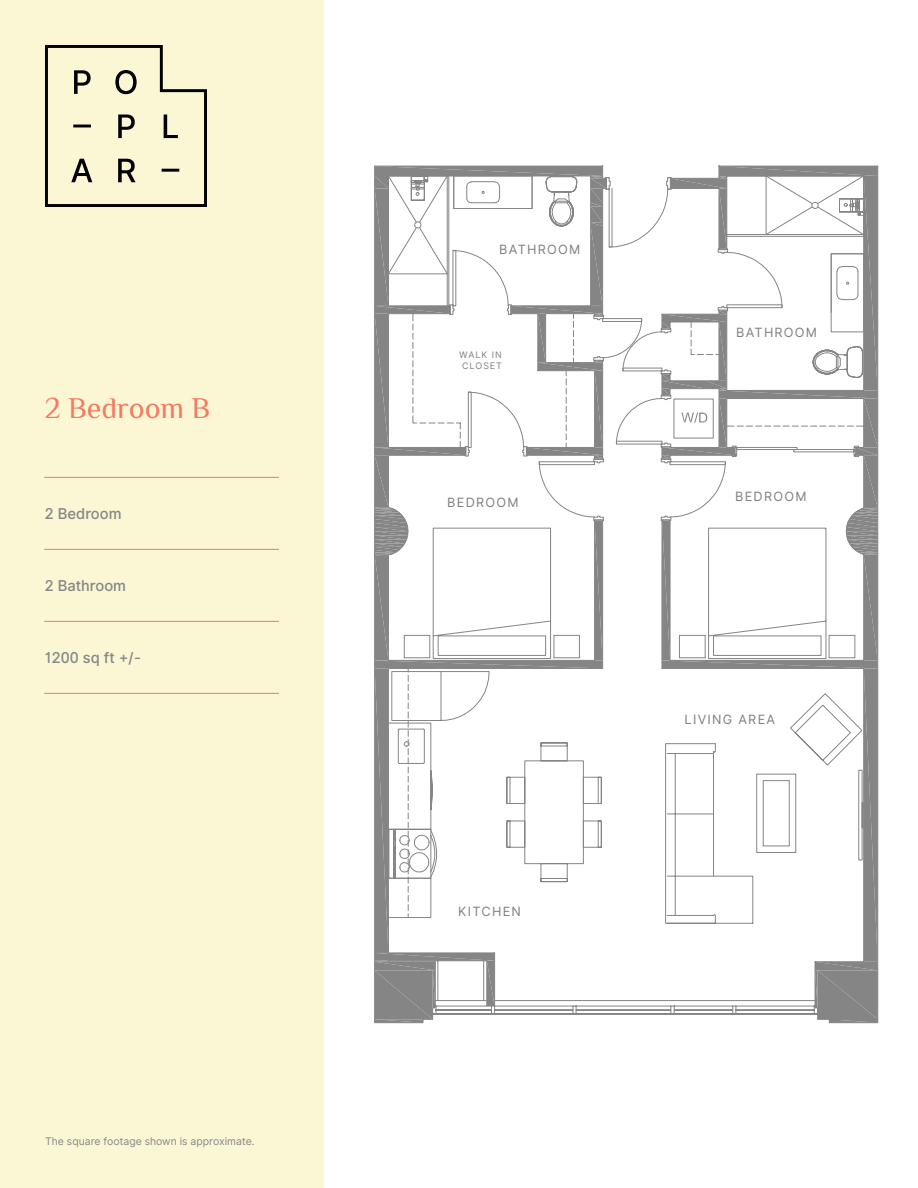
<style>
.page{position:relative;width:918px;height:1188px;background:#fff}
.page>*{position:absolute;margin:0;border:0;box-sizing:border-box;transform-origin:0 0}
.t1{font:30px "ZCOOL Xiao Wei";color:#f67a62}
.t2{font:500 15px "Inter UI";color:#888}
.t3{font:12.75px "Inter UI";letter-spacing:.1em;color:#7f7f7f}
.t4{font:10.5px "Inter UI";color:#888}
.t5{font:9px/10.8px "Inter UI";letter-spacing:.1em;color:#7f7f7f;text-align:center}
</style>
<div class="page">
<div style="left:0;top:0;width:324px;height:1188px;background:#fbf6d4"></div>
<svg style="left:45px;top:45px;width:162px;height:162px"></svg>
<hr style="left:44px;top:549px;width:235px;height:1px;background:#f67a62">
<hr style="left:44px;top:621px;width:235px;height:1px;background:#f67a62">
<hr style="left:44px;top:693px;width:235px;height:1px;background:#f67a62">
<hr style="left:44px;top:477px;width:235px;height:1px;background:#f67a62">
<svg style="left:375px;top:165px;width:503px;height:189px"></svg>
<svg style="left:374px;top:354px;width:504px;height:669px"></svg>
<h1 class="t1" style="left:45px;top:392px;width:167px">2 Bedroom B</h1>
<p class="t2" style="left:45px;top:504px;width:78px">2 Bedroom</p>
<p class="t2" style="left:45px;top:576px;width:83px">2 Bathroom</p>
<p class="t2" style="left:45px;top:648px;width:98px">1200 sq ft +/-</p>
<p class="t4" style="left:45px;top:1133px;width:211px">The square footage shown is approximate.</p>
<p class="t3" style="left:499px;top:240px;width:82px">BATHROOM</p>
<p class="t5" style="left:459px;top:349px;width:44px">WALK IN<br>CLOSET</p>
<p class="t3" style="left:447px;top:493px;width:73px">BEDROOM</p>
<p class="t3" style="left:458px;top:902px;width:64px">KITCHEN</p>
<p class="t3" style="left:736px;top:323px;width:82px">BATHROOM</p>
<p class="t3" style="left:735px;top:488px;width:73px">BEDROOM</p>
<p class="t3" style="left:685px;top:711px;width:92px">LIVING AREA</p>
</div>
